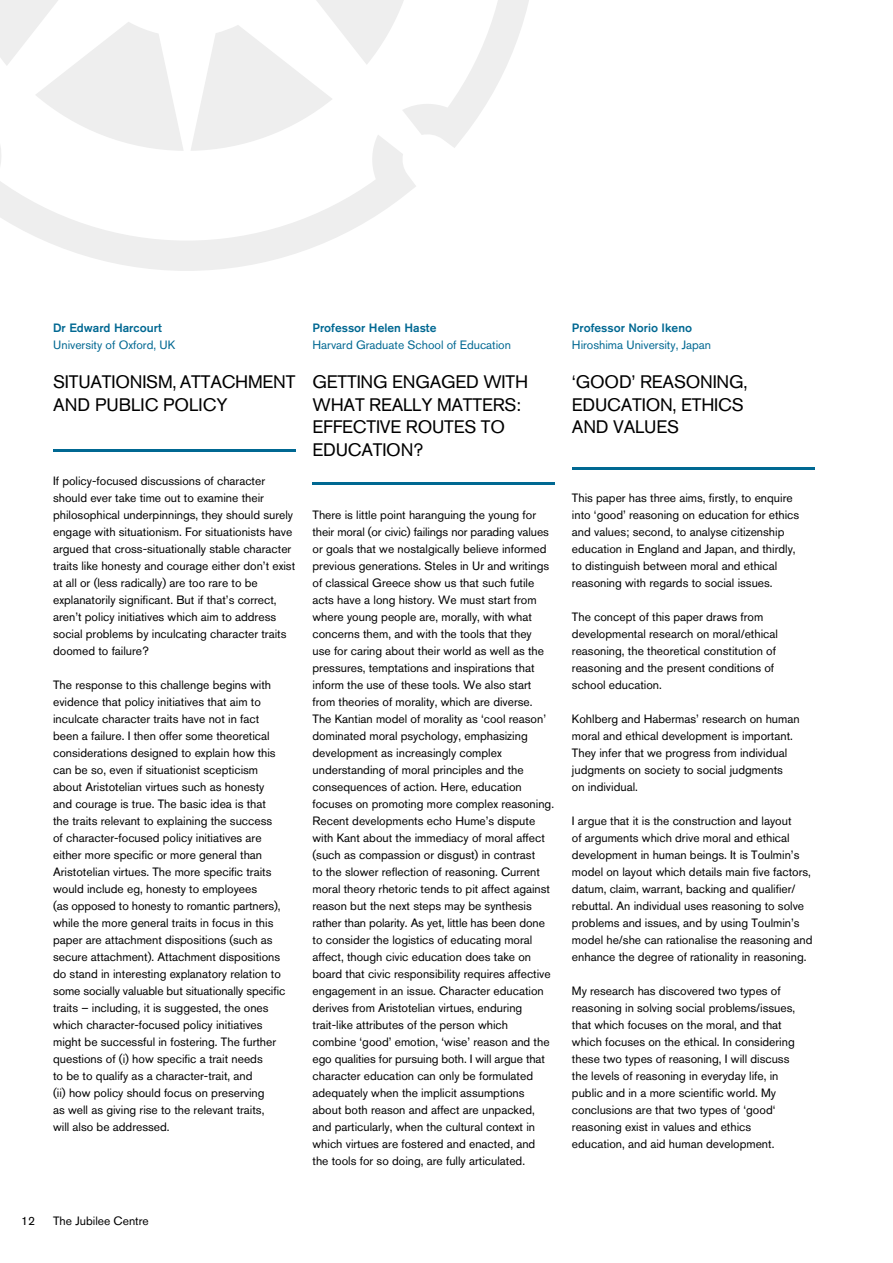
<style>
.page{position:relative;width:893px;height:1263px;background:#fff}
.page>*{position:absolute;margin:0;border:0;box-sizing:border-box;transform-origin:0 0}
.t1{font:18px/22.5px "Akzidenz Grotesk BQ";letter-spacing:-.01em;color:#000}
.t2{font:12px/17px "Akzidenz Grotesk BQ";color:#000}
.t3{font:12px "Akzidenz Grotesk BQ";color:#006892}
.t4{font:500 12px "Akzidenz Grotesk BQ";color:#006892}
</style>
<div class="page">
<hr style="left:53px;top:450px;width:243px;height:2px;background:#006892">
<hr style="left:313px;top:483px;width:242px;height:2px;background:#006892">
<hr style="left:572px;top:468px;width:242px;height:2px;background:#006892">
<svg style="left:0;top:0;width:529px;height:271px"></svg>
<p class="t4" style="left:53px;top:320px;width:110px">Dr Edward Harcourt</p>
<p class="t3" style="left:53px;top:337px;width:124px">University of Oxford, UK</p>
<h1 class="t1" style="left:53px;top:371px;width:244px">SITUATIONISM, ATTACHMENT<br>AND PUBLIC POLICY</h1>
<p class="t2" style="left:53px;top:472px;width:244px">If policy-focused discussions of character should ever take time out to examine their philosophical underpinnings, they should surely engage with situationism. For situationists have argued that cross-situationally stable character traits like honesty and courage either don’t exist at all or (less radically) are too rare to be explanatorily significant. But if that’s correct, aren’t policy initiatives which aim to address social problems by inculcating character traits doomed to failure?</p>
<p class="t2" style="left:53px;top:676px;width:234px">The response to this challenge begins with evidence that policy initiatives that aim to inculcate character traits have not in fact been a failure. I then offer some theoretical considerations designed to explain how this can be so, even if situationist scepticism about Aristotelian virtues such as honesty and courage is true. The basic idea is that<br>the traits relevant to explaining the success<br>of character-focused policy initiatives are either more specific or more general than Aristotelian virtues. The more specific traits would include eg, honesty to employees<br>(as opposed to honesty to romantic partners), while the more general traits in focus in this paper are attachment dispositions (such as secure attachment). Attachment dispositions do stand in interesting explanatory relation to some socially valuable but situationally specific traits – including, it is suggested, the ones which character-focused policy initiatives might be successful in fostering. The further questions of (i) how specific a trait needs<br>to be to qualify as a character-trait, and<br>(ii) how policy should focus on preserving<br>as well as giving rise to the relevant traits,<br>will also be addressed.</p>
<p class="t4" style="left:313px;top:320px;width:125px">Professor Helen Haste</p>
<p class="t3" style="left:313px;top:337px;width:200px">Harvard Graduate School of Education</p>
<h1 class="t1" style="left:313px;top:371px;width:217px">GETTING ENGAGED WITH<br>WHAT REALLY MATTERS:<br>EFFECTIVE ROUTES TO<br>EDUCATION?</h1>
<p class="t2" style="left:313px;top:506px;width:243px">There is little point haranguing the young for their moral (or civic) failings nor parading values or goals that we nostalgically believe informed previous generations. Steles in Ur and writings of classical Greece show us that such futile acts have a long history. We must start from where young people are, morally, with what concerns them, and with the tools that they<br>use for caring about their world as well as the pressures, temptations and inspirations that inform the use of these tools. We also start from theories of morality, which are diverse.<br>The Kantian model of morality as ‘cool reason’ dominated moral psychology, emphasizing development as increasingly complex understanding of moral principles and the consequences of action. Here, education focuses on promoting more complex reasoning.<br>Recent developments echo Hume’s dispute with Kant about the immediacy of moral affect (such as compassion or disgust) in contrast<br>to the slower reflection of reasoning. Current moral theory rhetoric tends to pit affect against reason but the next steps may be synthesis rather than polarity. As yet, little has been done to consider the logistics of educating moral affect, though civic education does take on board that civic responsibility requires affective engagement in an issue. Character education derives from Aristotelian virtues, enduring trait-like attributes of the person which combine ‘good’ emotion, ‘wise’ reason and the ego qualities for pursuing both. I will argue that character education can only be formulated adequately when the implicit assumptions about both reason and affect are unpacked, and particularly, when the cultural context in which virtues are fostered and enacted, and the tools for so doing, are fully articulated.</p>
<p class="t4" style="left:572px;top:320px;width:122px">Professor Norio Ikeno</p>
<p class="t3" style="left:572px;top:337px;width:141px">Hiroshima University, Japan</p>
<h1 class="t1" style="left:572px;top:371px;width:177px">‘GOOD’ REASONING,<br>EDUCATION, ETHICS<br>AND VALUES</h1>
<p class="t2" style="left:572px;top:489px;width:229px">This paper has three aims, firstly, to enquire into ‘good’ reasoning on education for ethics and values; second, to analyse citizenship education in England and Japan, and thirdly, to distinguish between moral and ethical reasoning with regards to social issues.</p>
<p class="t2" style="left:572px;top:608px;width:208px">The concept of this paper draws from developmental research on moral/ethical reasoning, the theoretical constitution of reasoning and the present conditions of school education.</p>
<p class="t2" style="left:572px;top:710px;width:229px">Kohlberg and Habermas’ research on human moral and ethical development is important.<br>They infer that we progress from individual judgments on society to social judgments<br>on individual.</p>
<p class="t2" style="left:572px;top:812px;width:242px">I argue that it is the construction and layout<br>of arguments which drive moral and ethical development in human beings. It is Toulmin’s model on layout which details main five factors, datum, claim, warrant, backing and qualifier/ rebuttal. An individual uses reasoning to solve problems and issues, and by using Toulmin’s model he/she can rationalise the reasoning and enhance the degree of rationality in reasoning.</p>
<p class="t2" style="left:572px;top:982px;width:225px">My research has discovered two types of reasoning in solving social problems/issues, that which focuses on the moral, and that which focuses on the ethical. In considering these two types of reasoning, I will discuss the levels of reasoning in everyday life, in public and in a more scientific world. My conclusions are that two types of ‘good‘ reasoning exist in values and ethics education, and aid human development.</p>
<p class="t2" style="left:21px;top:1212px;width:15px">12</p>
<p class="t2" style="left:53px;top:1212px;width:97px">The Jubilee Centre</p>
</div>
